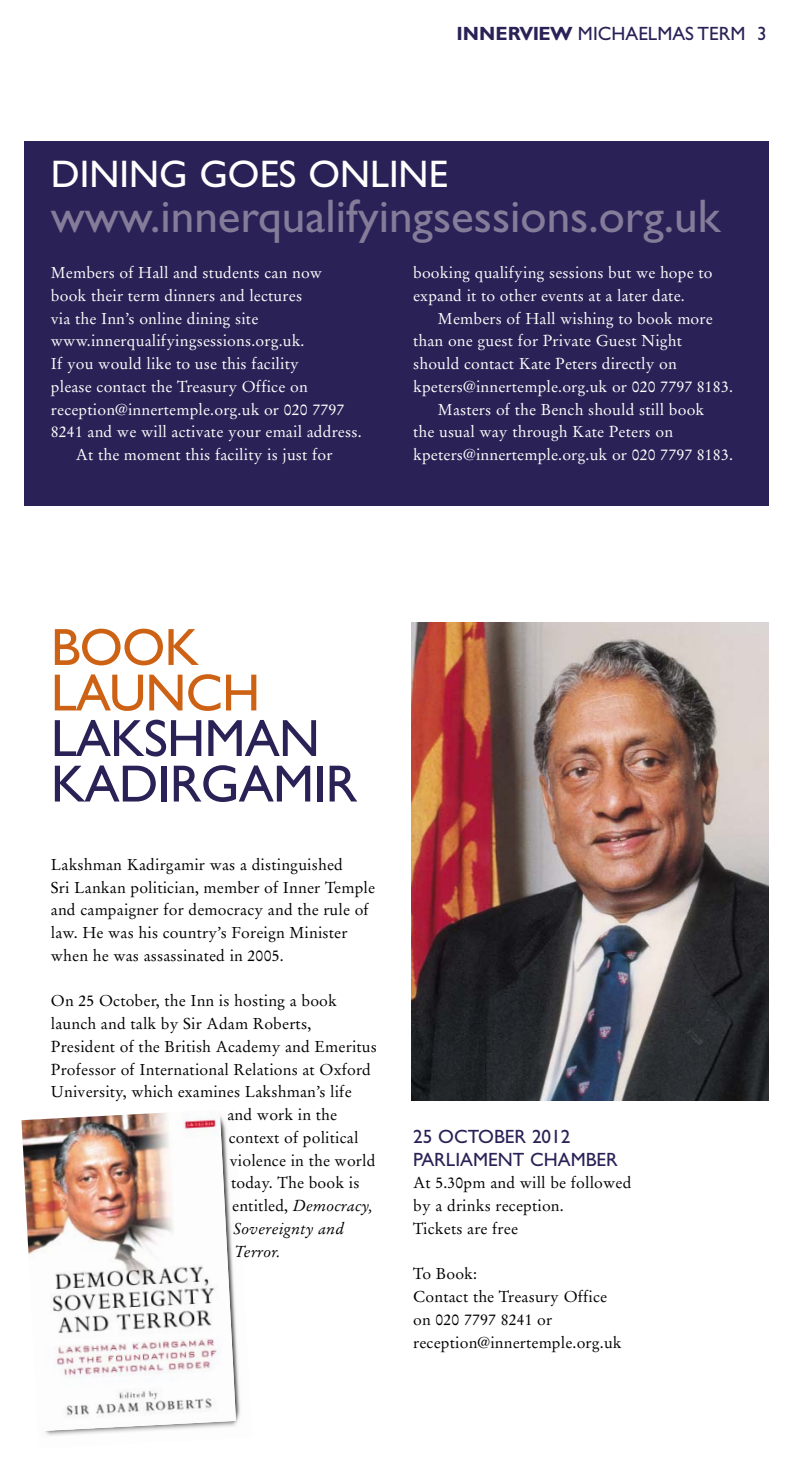
<style>
.page{position:relative;width:794px;height:1474px;background:#fff}
.page>*{position:absolute;margin:0;border:0;box-sizing:border-box;transform-origin:0 0}
.t1{font:52.5px/45.5px "Gill Sans CE";letter-spacing:-.015em;color:#2a2256}
.t2{font:52.5px/45.5px "Gill Sans CE";letter-spacing:-.015em;color:#ce6214}
.t3{font:47.25px "Gill Sans CE";color:#857c9a}
.t4{font:38.5px "Gill Sans CE";color:#fff}
.t5{font:19.25px/22.8px "Gill Sans CE";color:#2a2256}
.t6{font:15.75px/22.8px "Stempel Garamond";letter-spacing:.01em;color:#fff}
.t7{font:15.75px/22.8px "Stempel Garamond";letter-spacing:.01em;color:#000}
.t8{font:italic 15.75px "Stempel Garamond";letter-spacing:.01em;color:#000}
.s1{font-weight:700}
.s2{font-style:normal}
</style>
<div class="page">
<div style="left:24px;top:141px;width:744px;height:364px;background:#2a2256"></div>
<img style="left:45px;top:1331px;width:196px;height:105px">
<img style="left:411px;top:622px;width:357px;height:478px">
<img style="left:21px;top:1113px;width:215px;height:317px">
<p class="t5" style="left:456px;top:24px;width:312px"><span class="s1">INNERVIEW</span> MICHAELMAS TERM 3</p>
<h3 class="t4" style="left:51px;top:159px;width:398px">DINING GOES ONLINE</h3>
<h2 class="t3" style="left:51px;top:198px;width:671px">www.innerqualifyingsessions.org.uk</h2>
<p class="t6" style="left:51px;top:263px;width:273px">Members of Hall and students can now</p>
<p class="t6" style="left:51px;top:285px;width:253px">book their term dinners and lectures</p>
<p class="t6" style="left:51px;top:308px;width:209px">via the Inn’s online dining site</p>
<p class="t6" style="left:51px;top:331px;width:255px">www.innerqualifyingsessions.org.uk.</p>
<p class="t6" style="left:51px;top:354px;width:249px">If you would like to use this facility</p>
<p class="t6" style="left:51px;top:376px;width:258px">please contact the Treasury Office on</p>
<p class="t6" style="left:51px;top:399px;width:295px">reception@innertemple.org.uk or 020 7797</p>
<p class="t6" style="left:51px;top:422px;width:312px">8241 and we will activate your email address.</p>
<p class="t6" style="left:76px;top:445px;width:258px">At the moment this facility is just for</p>
<p class="t6" style="left:413px;top:263px;width:301px">booking qualifying sessions but we hope to expand it to other events at a later date.</p>
<p class="t6" style="left:438px;top:308px;width:276px">Members of Hall wishing to book more</p>
<p class="t6" style="left:413px;top:331px;width:270px">than one guest for Private Guest Night</p>
<p class="t6" style="left:413px;top:354px;width:265px">should contact Kate Peters directly on</p>
<p class="t6" style="left:413px;top:376px;width:321px">kpeters@innertemple.org.uk or 020 7797 8183.</p>
<p class="t6" style="left:438px;top:399px;width:268px">Masters of the Bench should still book</p>
<p class="t6" style="left:413px;top:422px;width:261px">the usual way through Kate Peters on</p>
<p class="t6" style="left:413px;top:444px;width:321px">kpeters@innertemple.org.uk or 020 7797 8183.</p>
<h1 class="t2" style="left:51px;top:629px;width:211px">BOOK<br>LAUNCH</h1>
<h1 class="t1" style="left:51px;top:720px;width:308px">LAKSHMAN<br>KADIRGAMIR</h1>
<p class="t7" style="left:51px;top:854px;width:326px">Lakshman Kadirgamir was a distinguished<br>Sri Lankan politician, member of Inner Temple and campaigner for democracy and the rule of law. He was his country’s Foreign Minister when he was assassinated in 2005.</p>
<p class="t7" style="left:51px;top:991px;width:287px">On 25 October, the Inn is hosting a book</p>
<p class="t7" style="left:51px;top:1013px;width:262px">launch and talk by Sir Adam Roberts,</p>
<p class="t7" style="left:51px;top:1036px;width:327px">President of the British Academy and Emeritus</p>
<p class="t7" style="left:51px;top:1059px;width:322px">Professor of International Relations at Oxford</p>
<p class="t7" style="left:51px;top:1082px;width:302px">University, which examines Lakshman’s life</p>
<p class="t7" style="left:227px;top:1104px;width:111px">and work in the</p>
<p class="t7" style="left:229px;top:1127px;width:131px">context of political</p>
<p class="t7" style="left:230px;top:1150px;width:147px">violence in the world</p>
<p class="t7" style="left:231px;top:1173px;width:130px">today. The book is</p>
<p class="t8" style="left:232px;top:1198px;width:142px"><span class="s2">entitled,</span> Democracy,</p>
<p class="t8" style="left:233px;top:1221px;width:112px">Sovereignty and</p>
<p class="t8" style="left:235px;top:1244px;width:48px">Terror.</p>
<p class="t5" style="left:413px;top:1126px;width:206px">25 OCTOBER 2012<br>PARLIAMENT CHAMBER</p>
<p class="t7" style="left:413px;top:1173px;width:220px">At 5.30pm and will be followed by a drinks reception.<br>Tickets are free</p>
<p class="t7" style="left:413px;top:1264px;width:210px">To Book:<br>Contact the Treasury Office on 020 7797 8241 or reception@innertemple.org.uk</p>
</div>
